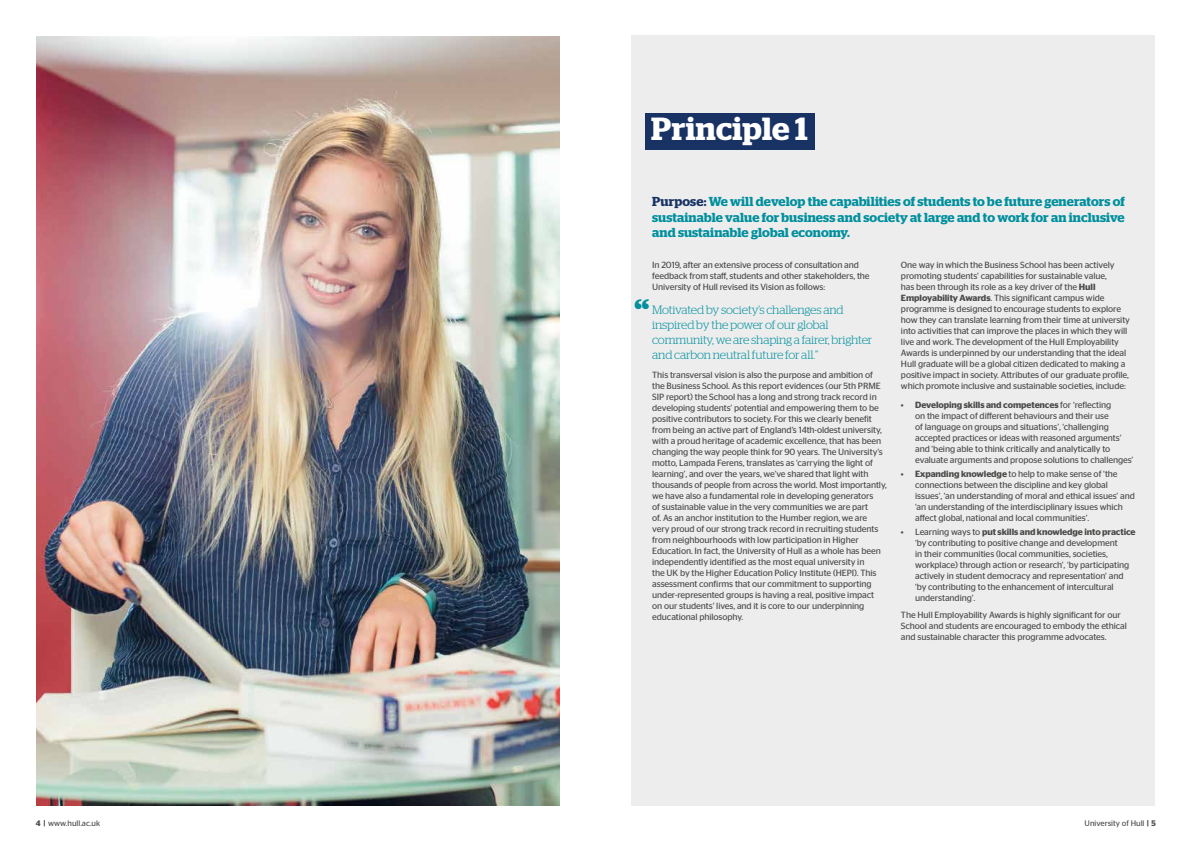
<style>
.page{position:relative;width:1191px;height:842px;background:#fff}
.page>*{position:absolute;margin:0;border:0;box-sizing:border-box;transform-origin:0 0}
.t1{font:600 32px "Stag";letter-spacing:.005em;color:#fff}
.t2{font:600 14px "Stag Sans";color:#008f9d}
.t3{font:600 13px/15.6px "Stag";letter-spacing:.005em;color:#008f9d;text-align:justify}
.t4{font:300 12px/15px "Stag";letter-spacing:-.015em;color:#008f9d}
.t5{font:9px/11px "Stag Sans";letter-spacing:-.01em;color:#4a4a49}
.t6{font:8px "Stag Sans";color:#4a4a49}
.s1{color:#183264}
.s2{font-weight:600}
</style>
<div class="page">
<div style="left:631px;top:36px;width:524px;height:770px;background:#ededed"></div>
<div style="left:645px;top:113px;width:170px;height:37px;background:#183264"></div>
<img style="left:36px;top:36px;width:523px;height:770px">
<h1 class="t1" style="left:651px;top:110px;width:158px">Principle 1</h1>
<h3 class="t3" style="left:652px;top:194px;width:474px"><span class="s1">Purpose:</span> We will develop the capabilities of students to be future generators of sustainable value for business and society at large and to work for an inclusive and sustainable global economy.</h3>
<p class="t5" style="left:652px;top:259px;width:219px">In 2019, after an extensive process of consultation and feedback from staff, students and other stakeholders, the<br>University of Hull revised its Vision as follows:</p>
<h3 class="t4" style="left:652px;top:302px;width:222px">Motivated by society’s challenges and inspired by the power of our global community, we are shaping a fairer, brighter and carbon neutral future for all.”</h3>
<p class="t5" style="left:652px;top:369px;width:236px">This transversal vision is also the purpose and ambition of the Business School. As this report evidences (our 5th PRME SIP report) the School has a long and strong track record in developing students’ potential and empowering them to be positive contributors to society. For this we clearly benefit from being an active part of England’s 14th-oldest university, with a proud heritage of academic excellence, that has been changing the way people think for 90 years. The University’s motto, Lampada Ferens, translates as ‘carrying the light of learning’, and over the years, we’ve shared that light with thousands of people from across the world. Most importantly, we have also a fundamental role in developing generators<br>of sustainable value in the very communities we are part<br>of. As an anchor institution to the Humber region, we are very proud of our strong track record in recruiting students from neighbourhoods with low participation in Higher Education. In fact, the University of Hull as a whole has been independently identified as the most equal university in<br>the UK by the Higher Education Policy Institute (HEPI). This assessment confirms that our commitment to supporting under-represented groups is having a real, positive impact<br>on our students’ lives, and it is core to our underpinning educational philosophy.</p>
<h2 class="t2" style="left:634px;top:296px;width:16px">“</h2>
<p class="t5" style="left:901px;top:259px;width:230px">One way in which the Business School has been actively promoting students’ capabilities for sustainable value,<br>has been through its role as a key driver of the <span class="s2">Hull Employability Awards</span>. This significant campus wide programme is designed to encourage students to explore how they can translate learning from their time at university into activities that can improve the places in which they will live and work. The development of the Hull Employability Awards is underpinned by our understanding that the ideal Hull graduate will be a global citizen dedicated to making a positive impact in society. Attributes of our graduate profile, which promote inclusive and sustainable societies, include:</p>
<p class="t5" style="left:915px;top:400px;width:220px;text-indent:-14px">• <span class="s2">Developing skills and competences</span> for ‘reflecting<br>on the impact of different behaviours and their use<br>of language on groups and situations’, ‘challenging accepted practices or ideas with reasoned arguments’ and ‘being able to think critically and analytically to evaluate arguments and propose solutions to challenges’</p>
<p class="t5" style="left:915px;top:469px;width:221px;text-indent:-14px">• <span class="s2">Expanding knowledge</span> to help to make sense of ‘the connections between the discipline and key global issues’, ‘an understanding of moral and ethical issues’ and ‘an understanding of the interdisciplinary issues which affect global, national and local communities’.</p>
<p class="t5" style="left:915px;top:526px;width:222px;text-indent:-14px">• Learning ways to <span class="s2">put skills and knowledge into practice </span>‘by contributing to positive change and development<br>in their communities (local communities, societies, workplace) through action or research’, ‘by participating actively in student democracy and representation’ and ‘by contributing to the enhancement of intercultural understanding’.</p>
<p class="t5" style="left:901px;top:609px;width:227px">The Hull Employability Awards is highly significant for our<br>School and students are encouraged to embody the ethical and sustainable character this programme advocates.</p>
<p class="t6" style="left:36px;top:818px;width:66px"><span class="s2">4 |</span> www.hull.ac.uk</p>
<p class="t6" style="left:1084px;top:818px;width:73px">University of Hull <span class="s2">| 5</span></p>
</div>
